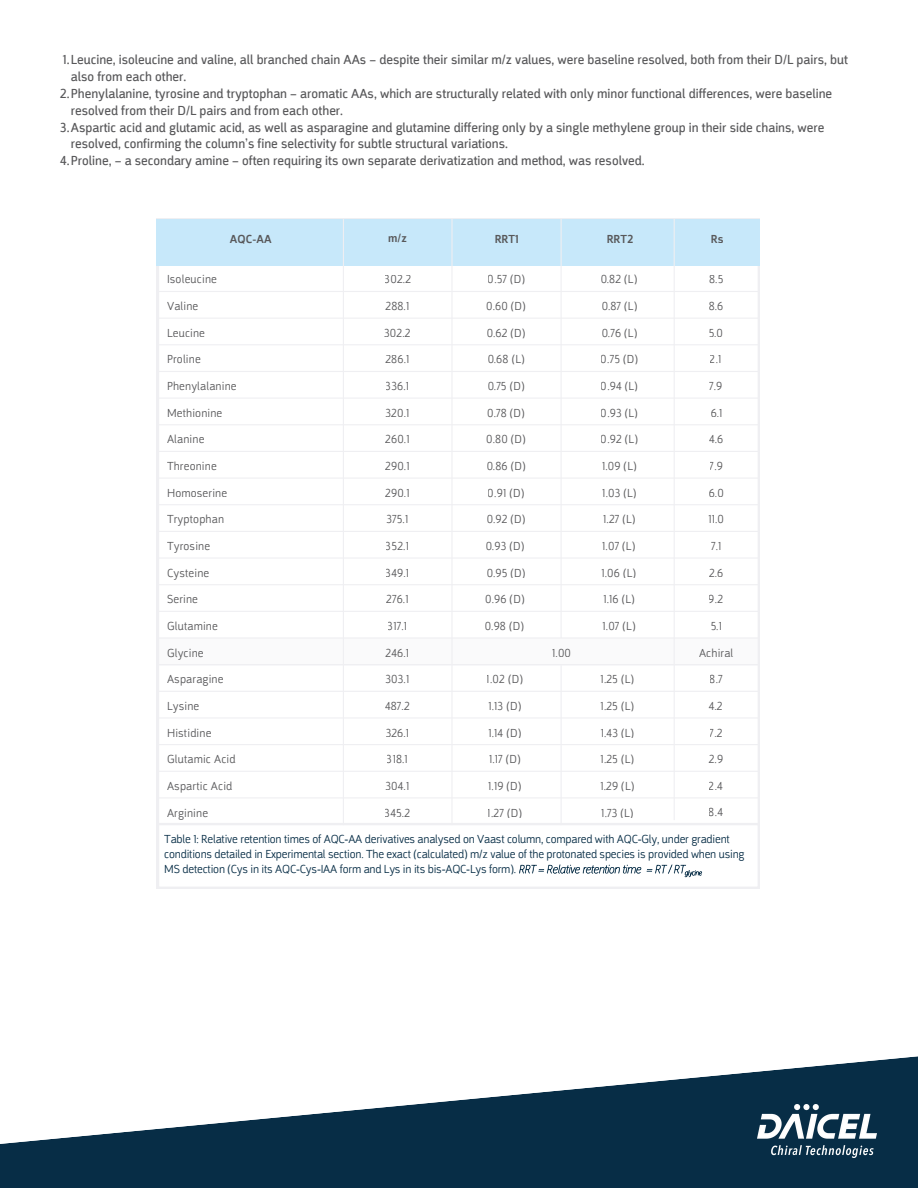
<style>
.page{position:relative;width:918px;height:1188px;background:#fff}
.page>*{position:absolute;margin:0;border:0;box-sizing:border-box;transform-origin:0 0}
.t1{font:13.5px/16.8px "Argumentum Regular 6";color:#58585a}
.t2{font:12px "Argumentum Regular 4";letter-spacing:.01em;color:#58585a}
.t3{font:12px/15px "Argumentum Regular 4";letter-spacing:-.015em;color:#072d46}
.t4{font:12px "Argumentum Regular 11";letter-spacing:.01em;color:#58585a}
.s1{font-family:"Argumentum Regular 12"}
</style>
<div class="page">
<svg style="left:0;top:1056px;width:918px;height:132px;fill:#072d46"></svg>
<img style="left:758px;top:1104px;width:118px;height:53px">
<svg style="left:157px;top:218px;width:603px;height:605px"></svg>
<hr style="left:157px;top:291px;width:603px;height:1px;background:#efeff2">
<div style="left:157px;top:219px;width:603px;height:46px;background:#c7e8fa"></div>
<hr style="left:157px;top:611px;width:603px;height:1px;background:#efeff2">
<hr style="left:343px;top:219px;width:1px;height:606px;background:#efeff2">
<hr style="left:157px;top:318px;width:603px;height:1px;background:#efeff2">
<hr style="left:157px;top:344px;width:603px;height:1px;background:#efeff2">
<hr style="left:157px;top:371px;width:603px;height:1px;background:#efeff2">
<hr style="left:157px;top:398px;width:603px;height:1px;background:#efeff2">
<hr style="left:157px;top:424px;width:603px;height:1px;background:#efeff2">
<hr style="left:157px;top:451px;width:603px;height:1px;background:#efeff2">
<hr style="left:157px;top:478px;width:603px;height:1px;background:#efeff2">
<hr style="left:157px;top:504px;width:603px;height:1px;background:#efeff2">
<hr style="left:157px;top:531px;width:603px;height:1px;background:#efeff2">
<hr style="left:157px;top:584px;width:603px;height:1px;background:#efeff2">
<hr style="left:157px;top:637px;width:603px;height:2px;background:#efeff2">
<hr style="left:157px;top:664px;width:603px;height:1px;background:#efeff2">
<hr style="left:157px;top:691px;width:603px;height:1px;background:#efeff2">
<hr style="left:157px;top:717px;width:603px;height:2px;background:#efeff2">
<hr style="left:157px;top:744px;width:603px;height:1px;background:#efeff2">
<hr style="left:157px;top:771px;width:603px;height:1px;background:#efeff2">
<hr style="left:157px;top:797px;width:603px;height:1px;background:#efeff2">
<hr style="left:451px;top:219px;width:2px;height:606px;background:#efeff2">
<hr style="left:561px;top:219px;width:1px;height:419px;background:#efeff2">
<hr style="left:674px;top:219px;width:1px;height:601px;background:#efeff2">
<hr style="left:561px;top:665px;width:1px;height:160px;background:#efeff2">
<svg style="left:157px;top:823px;width:603px;height:66px"></svg>
<h2 class="t1" style="left:71px;top:52px;width:779px;text-indent:-8px">1.Leucine, isoleucine and valine, all branched chain AAs – despite their similar m/z values, were baseline resolved, both from their D/L pairs, but also from each other.</h2>
<p class="t1" style="left:71px;top:86px;width:763px;text-indent:-11px">2.Phenylalanine, tyrosine and tryptophan – aromatic AAs, which are structurally related with only minor functional differences, were baseline resolved from their D/L pairs and from each other.</p>
<p class="t1" style="left:71px;top:120px;width:755px;text-indent:-11px">3.Aspartic acid and glutamic acid, as well as asparagine and glutamine differing only by a single methylene group in their side chains, were resolved, confirming the column’s fine selectivity for subtle structural variations.</p>
<p class="t1" style="left:60px;top:153px;width:586px">4.Proline, – a secondary amine – often requiring its own separate derivatization and method, was resolved.</p>
<p class="t4" style="left:230px;top:234px;width:43px">AQC-AA</p>
<p class="t4" style="left:388px;top:233px;width:20px">m/z</p>
<p class="t4" style="left:494px;top:234px;width:26px">RRT1</p>
<p class="t4" style="left:607px;top:234px;width:28px">RRT2</p>
<p class="t4" style="left:711px;top:234px;width:14px">Rs</p>
<p class="t2" style="left:167px;top:274px;width:51px">Isoleucine</p>
<p class="t2" style="left:385px;top:274px;width:28px">302.2</p>
<p class="t2" style="left:488px;top:274px;width:39px">0.57 (D)</p>
<p class="t2" style="left:600px;top:274px;width:38px">0.82 (L)</p>
<p class="t2" style="left:709px;top:274px;width:16px">8.5</p>
<p class="t2" style="left:167px;top:301px;width:33px">Valine</p>
<p class="t2" style="left:167px;top:328px;width:40px">Leucine</p>
<p class="t2" style="left:167px;top:354px;width:35px">Proline</p>
<p class="t2" style="left:167px;top:381px;width:71px">Phenylalanine</p>
<p class="t2" style="left:167px;top:408px;width:57px">Methionine</p>
<p class="t2" style="left:167px;top:434px;width:39px">Alanine</p>
<p class="t2" style="left:167px;top:461px;width:51px">Threonine</p>
<p class="t2" style="left:167px;top:488px;width:62px">Homoserine</p>
<p class="t2" style="left:167px;top:514px;width:59px">Tryptophan</p>
<p class="t2" style="left:167px;top:541px;width:45px">Tyrosine</p>
<p class="t2" style="left:167px;top:568px;width:44px">Cysteine</p>
<p class="t2" style="left:386px;top:301px;width:25px">288.1</p>
<p class="t2" style="left:486px;top:301px;width:41px">0.60 (D)</p>
<p class="t2" style="left:601px;top:301px;width:37px">0.87 (L)</p>
<p class="t2" style="left:709px;top:301px;width:16px">8.6</p>
<p class="t2" style="left:384px;top:328px;width:28px">302.2</p>
<p class="t2" style="left:385px;top:354px;width:25px">286.1</p>
<p class="t2" style="left:386px;top:381px;width:25px">336.1</p>
<p class="t2" style="left:486px;top:328px;width:41px">0.62 (D)</p>
<p class="t2" style="left:487px;top:354px;width:39px">0.68 (L)</p>
<p class="t2" style="left:487px;top:381px;width:39px">0.75 (D)</p>
<p class="t2" style="left:601px;top:328px;width:37px">0.76 (L)</p>
<p class="t2" style="left:601px;top:354px;width:39px">0.75 (D)</p>
<p class="t2" style="left:601px;top:381px;width:39px">0.94 (L)</p>
<p class="t2" style="left:708px;top:328px;width:16px">5.0</p>
<p class="t2" style="left:710px;top:354px;width:13px">2.1</p>
<p class="t2" style="left:709px;top:381px;width:15px">7.9</p>
<p class="t2" style="left:386px;top:408px;width:25px">320.1</p>
<p class="t2" style="left:385px;top:434px;width:26px">260.1</p>
<p class="t2" style="left:385px;top:461px;width:26px">290.1</p>
<p class="t2" style="left:385px;top:488px;width:26px">290.1</p>
<p class="t2" style="left:387px;top:514px;width:23px">375.1</p>
<p class="t2" style="left:487px;top:408px;width:39px">0.78 (D)</p>
<p class="t2" style="left:486px;top:434px;width:41px">0.80 (D)</p>
<p class="t2" style="left:486px;top:461px;width:41px">0.86 (D)</p>
<p class="t2" style="left:488px;top:488px;width:38px">0.91 (D)</p>
<p class="t2" style="left:486px;top:514px;width:41px">0.92 (D)</p>
<p class="t2" style="left:601px;top:408px;width:38px">0.93 (L)</p>
<p class="t2" style="left:601px;top:434px;width:39px">0.92 (L)</p>
<p class="t2" style="left:602px;top:461px;width:36px">1.09 (L)</p>
<p class="t2" style="left:602px;top:488px;width:36px">1.03 (L)</p>
<p class="t2" style="left:603px;top:514px;width:34px">1.27 (L)</p>
<p class="t2" style="left:711px;top:408px;width:13px">6.1</p>
<p class="t2" style="left:709px;top:434px;width:16px">4.6</p>
<p class="t2" style="left:710px;top:461px;width:15px">7.9</p>
<p class="t2" style="left:709px;top:488px;width:17px">6.0</p>
<p class="t2" style="left:708px;top:514px;width:17px">11.0</p>
<p class="t2" style="left:386px;top:541px;width:25px">352.1</p>
<p class="t2" style="left:485px;top:541px;width:40px">0.93 (D)</p>
<p class="t2" style="left:602px;top:541px;width:35px">1.07 (L)</p>
<p class="t2" style="left:711px;top:541px;width:12px">7.1</p>
<p class="t2" style="left:386px;top:568px;width:25px">349.1</p>
<p class="t2" style="left:487px;top:568px;width:40px">0.95 (D)</p>
<p class="t2" style="left:601px;top:568px;width:36px">1.06 (L)</p>
<p class="t2" style="left:709px;top:568px;width:16px">2.6</p>
<p class="t2" style="left:167px;top:594px;width:33px">Serine</p>
<p class="t2" style="left:167px;top:621px;width:52px">Glutamine</p>
<p class="t2" style="left:167px;top:648px;width:38px">Glycine</p>
<p class="t2" style="left:167px;top:674px;width:58px">Asparagine</p>
<p class="t2" style="left:167px;top:701px;width:34px">Lysine</p>
<p class="t2" style="left:167px;top:728px;width:46px">Histidine</p>
<p class="t2" style="left:167px;top:754px;width:70px">Glutamic Acid</p>
<p class="t2" style="left:167px;top:781px;width:67px">Aspartic Acid</p>
<p class="t2" style="left:167px;top:807px;width:43px">Arginine</p>
<p class="t2" style="left:386px;top:594px;width:24px">276.1</p>
<p class="t2" style="left:388px;top:621px;width:21px">317.1</p>
<p class="t2" style="left:386px;top:648px;width:25px">246.1</p>
<p class="t2" style="left:386px;top:674px;width:25px">303.1</p>
<p class="t2" style="left:385px;top:701px;width:26px">487.2</p>
<p class="t2" style="left:386px;top:728px;width:25px">326.1</p>
<p class="t2" style="left:387px;top:754px;width:22px">318.1</p>
<p class="t2" style="left:386px;top:781px;width:25px">304.1</p>
<p class="t2" style="left:385px;top:807px;width:27px">345.2</p>
<p class="t2" style="left:485px;top:594px;width:41px">0.96 (D)</p>
<p class="t2" style="left:485px;top:621px;width:41px">0.98 (D)</p>
<p class="t2" style="left:603px;top:594px;width:33px">1.16 (L)</p>
<p class="t2" style="left:603px;top:621px;width:35px">1.07 (L)</p>
<p class="t2" style="left:709px;top:594px;width:16px">9.2</p>
<p class="t2" style="left:711px;top:621px;width:13px">5.1</p>
<p class="t2" style="left:552px;top:648px;width:20px">1.00</p>
<p class="t2" style="left:699px;top:648px;width:36px">Achiral</p>
<p class="t2" style="left:487px;top:674px;width:38px">1.02 (D)</p>
<p class="t2" style="left:488px;top:701px;width:34px">1.13 (D)</p>
<p class="t2" style="left:488px;top:728px;width:34px">1.14 (D)</p>
<p class="t2" style="left:489px;top:754px;width:33px">1.17 (D)</p>
<p class="t2" style="left:488px;top:781px;width:35px">1.19 (D)</p>
<p class="t2" style="left:601px;top:674px;width:35px">1.25 (L)</p>
<p class="t2" style="left:601px;top:701px;width:35px">1.25 (L)</p>
<p class="t2" style="left:601px;top:728px;width:35px">1.43 (L)</p>
<p class="t2" style="left:601px;top:754px;width:35px">1.25 (L)</p>
<p class="t2" style="left:600px;top:781px;width:35px">1.29 (L)</p>
<p class="t2" style="left:710px;top:674px;width:15px">8.7</p>
<p class="t2" style="left:709px;top:701px;width:15px">4.2</p>
<p class="t2" style="left:710px;top:728px;width:14px">7.2</p>
<p class="t2" style="left:709px;top:754px;width:16px">2.9</p>
<p class="t2" style="left:709px;top:781px;width:15px">2.4</p>
<p class="t2" style="left:488px;top:807px;width:36px">1.27 (D)</p>
<p class="t2" style="left:601px;top:807px;width:34px">1.73 (L)</p>
<p class="t2" style="left:709px;top:807px;width:16px">8.4</p>
<p class="t3" style="left:164px;top:833px;width:582px">Table 1: Relative retention times of AQC-AA derivatives analysed on Vaast column, compared with AQC-Gly, under gradient conditions detailed in Experimental section. The exact (calculated) m/z value of the protonated species is provided when using<br>MS detection (Cys in its AQC-Cys-IAA form and Lys in its bis-AQC-Lys form). <span class="s1">RRT= Relative retention time = RT / RT</span><sub>glycine</sub></p>
</div>
